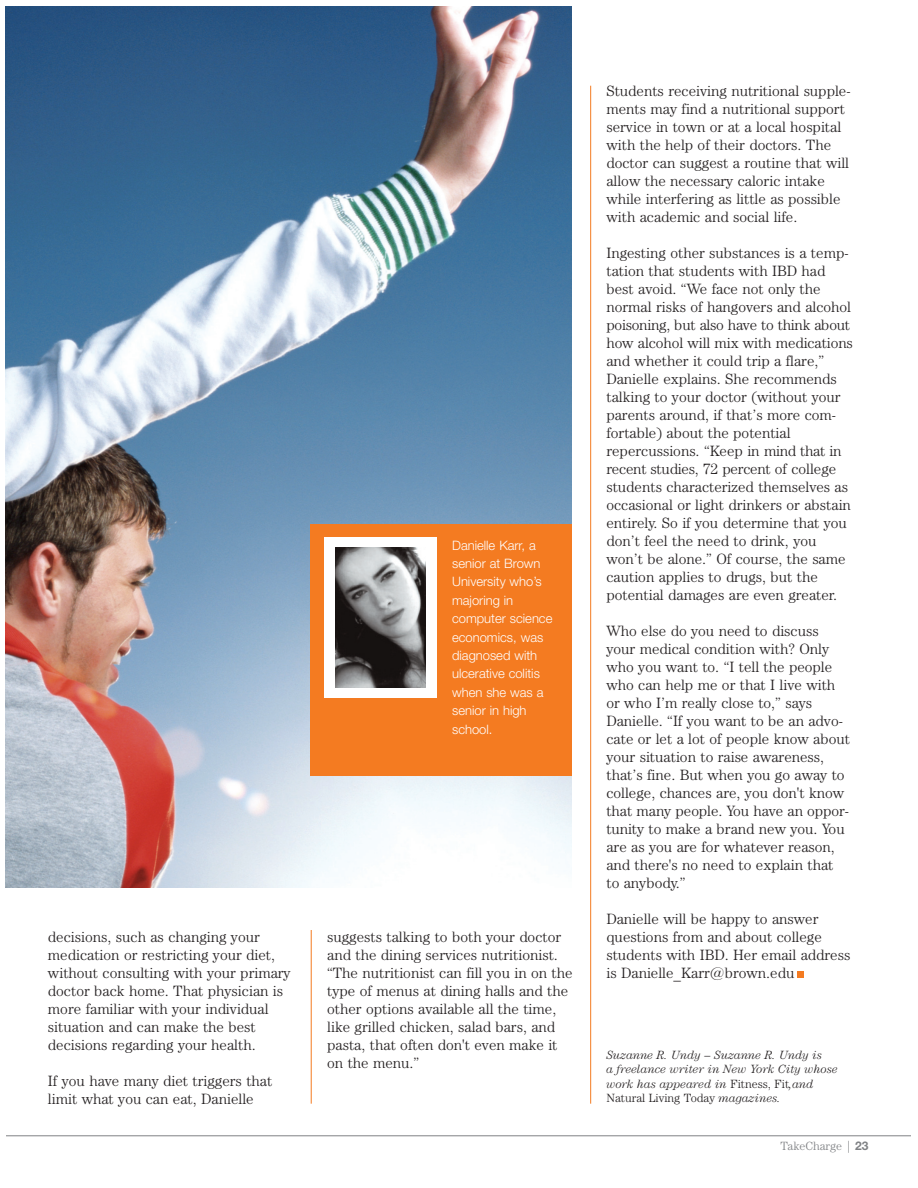
<style>
.page{position:relative;width:918px;height:1188px;background:#fff}
.page>*{position:absolute;margin:0;border:0;box-sizing:border-box;transform-origin:0 0}
.t1{font:300 15px/18px "Century IT Cby BT";color:#231f20}
.t2{font:300 12.9px/18.5px "Helvetica Neue";color:#fff}
.t3{font:italic 300 12px/14.4px "Century IT Cby BT";color:#231f20}
.t4{font:300 12px "Century IT Cby BT";color:#808285}
.s1{font-style:normal}
.s2{font-family:"Helvetica Neue";font-weight:700}
</style>
<div class="page">
<hr style="left:6px;top:1135px;width:904px;height:1px;background:#808285">
<img style="left:6px;top:6px;width:566px;height:882px">
<div style="left:311px;top:524px;width:261px;height:252px;background:#f47b21"></div>
<div style="left:325px;top:537px;width:112px;height:161px;background:#fff"></div>
<img style="left:336px;top:548px;width:90px;height:140px">
<hr style="left:311px;top:930px;width:1px;height:174px;background:#f47b21">
<hr style="left:590px;top:86px;width:1px;height:1018px;background:#f47b21">
<div style="left:798px;top:971px;width:6px;height:7px;background:#f47b21"></div>
<p class="t1" style="left:48px;top:929px;width:244px">decisions, such as changing your medication or restricting your diet, without consulting with your primary doctor back home. That physician is more familiar with your individual situation and can make the best decisions regarding your health.</p>
<p class="t1" style="left:48px;top:1073px;width:226px">If you have many diet triggers that limit what you can eat, Danielle</p>
<p class="t2" style="left:452px;top:537px;width:102px">Danielle Karr, a senior at Brown<br>University who’s majoring in computer science economics, was diagnosed with ulcerative colitis when she was a senior in high school.</p>
<p class="t1" style="left:327px;top:929px;width:247px">suggests talking to both your doctor and the dining services nutritionist. “The nutritionist can fill you in on the type of menus at dining halls and the other options available all the time, like grilled chicken, salad bars, and pasta, that often don't even make it on the menu.”</p>
<p class="t1" style="left:606px;top:83px;width:246px">Students receiving nutritional supple&shy;ments may find a nutritional support service in town or at a local hospital with the help of their doctors. The doctor can suggest a routine that will allow the necessary caloric intake while interfering as little as possible with academic and social life.</p>
<p class="t1" style="left:606px;top:245px;width:248px">Ingesting other substances is a temp&shy;tation that students with IBD had best avoid. “We face not only the normal risks of hangovers and alcohol poisoning, but also have to think about how alcohol will mix with medications and whether it could trip a flare,” Danielle explains. She recommends talking to your doctor (without your parents around, if that’s more com&shy;fortable) about the potential repercussions. “Keep in mind that in recent studies, 72 percent of college students characterized themselves as occasional or light drinkers or abstain entirely. So if you determine that you don’t feel the need to drink, you won’t be alone.” Of course, the same caution applies to drugs, but the potential damages are even greater.</p>
<p class="t1" style="left:606px;top:623px;width:245px">Who else do you need to discuss your medical condition with? Only who you want to. “I tell the people who can help me or that I live with or who I’m really close to,” says<br>Danielle. “If you want to be an advo&shy;cate or let a lot of people know about your situation to raise awareness, that’s fine. But when you go away to college, chances are, you don't know that many people. You have an oppor&shy;tunity to make a brand new you. You are as you are for whatever reason, and there's no need to explain that to anybody.”</p>
<p class="t1" style="left:606px;top:911px;width:245px">Danielle will be happy to answer questions from and about college students with IBD. Her email address is Danielle_Karr@brown.edu</p>
<p class="t3" style="left:606px;top:1049px;width:233px">Suzanne R. Undy – Suzanne R. Undy is<br>a freelance writer in New York City whose work has appeared in <span class="s1">Fitness, Fit</span>,and <span class="s1">Natural Living Today</span> magazines.</p>
<p class="t4" style="left:781px;top:1142px;width:89px">TakeCharge | <span class="s2">23</span></p>
</div>
